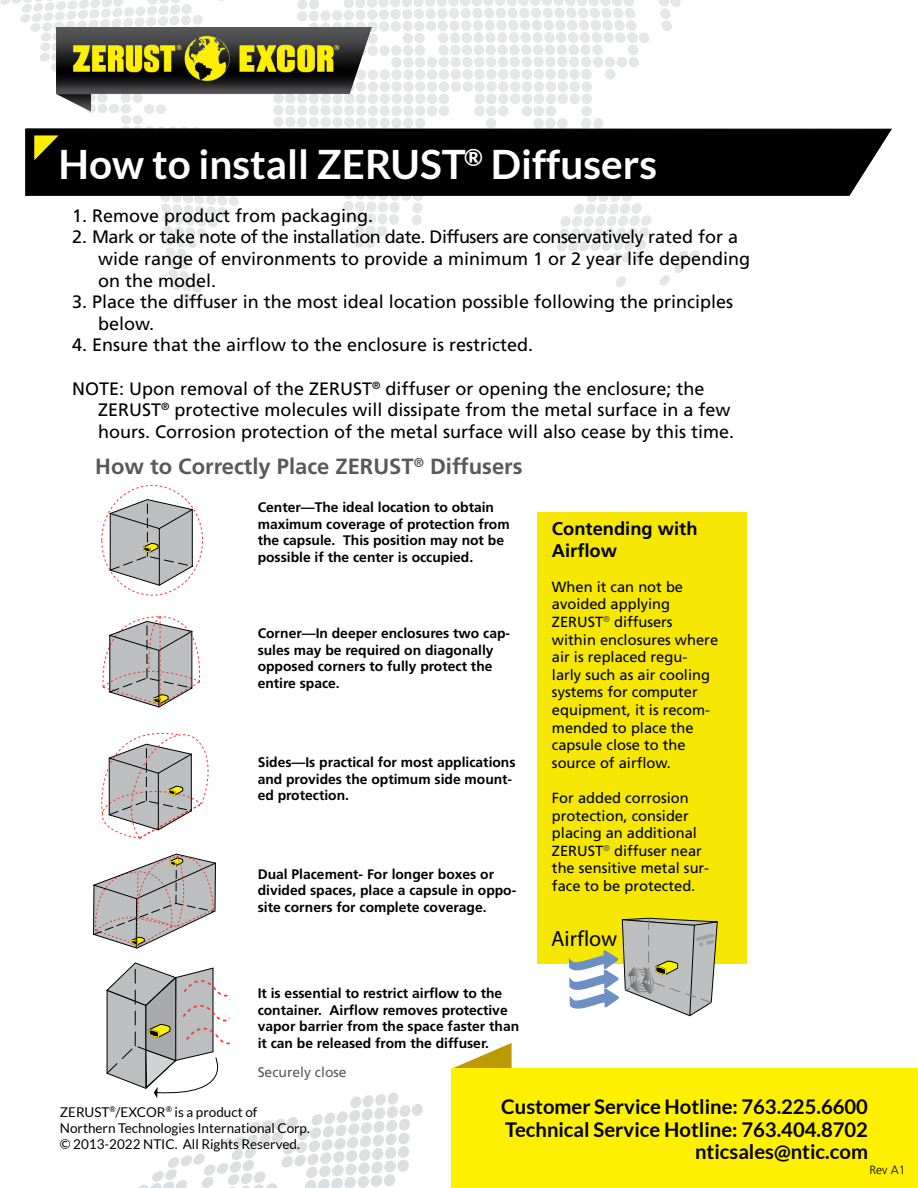
<style>
.page{position:relative;width:918px;height:1188px;background:#fff}
.page>*{position:absolute;margin:0;border:0;box-sizing:border-box;transform-origin:0 0}
.t1{font:700 40.5px "Lato";color:#fff}
.SubHeads{font:700 22.05px "Frutiger LT Std";color:#59595b}
.t2{font:22.05px "Myriad";color:#000}
.t3{font:700 20.25px/23px "Lato";color:#000;text-align:right}
.body{font:700 18.3px/22px "Frutiger LT Std";color:#000}
.Numbered{font:18px/21.6px "Frutiger LT Std";color:#000}
.body-2{font:14.7px/17.5px "Frutiger LT Std";color:#000}
.BodyText{font:13.95px "Frutiger LT Std";color:#59595b}
.Instructions{font:700 13.8px/16.6px "Frutiger LT Std";color:#000}
.t4{font:13.5px/16.2px "Lato";color:#000}
.t5{font:300 12px "Frutiger LT Std";color:#000}
</style>
<div class="page">
<svg style="left:138px;top:1092px;width:285px;height:96px"></svg>
<svg style="left:0;top:0;width:700px;height:303px"></svg>
<svg style="left:451px;top:1043px;width:61px;height:26px"></svg>
<div style="left:451px;top:1069px;width:467px;height:119px;background:#ffef00"></div>
<div style="left:25px;top:128px;width:867px;height:68px;background:#000"></div>
<div style="left:537px;top:512px;width:210px;height:452px;background:#f6e702"></div>
<svg style="left:109px;top:499px;width:84px;height:87px;background:#b9bab9"></svg>
<svg style="left:102px;top:616px;width:99px;height:91px"></svg>
<svg style="left:102px;top:732px;width:106px;height:106px"></svg>
<svg style="left:569px;top:917px;width:149px;height:100px"></svg>
<svg style="left:93px;top:854px;width:137px;height:255px"></svg>
<img style="left:56px;top:27px;width:316px;height:85px">
<svg style="left:34px;top:135px;width:25px;height:25px"></svg>
<p class="t1" style="left:59px;top:141px;width:600px">How to install ZERUST<sup>®</sup> Diffusers</p>
<p class="Numbered" style="left:72px;top:205px;width:303px">1. Remove product from packaging.</p>
<p class="Numbered" style="left:98px;top:226px;width:654px;text-indent:-26px">2. Mark or take note of the installation date. Diffusers are conservatively rated for a wide range of environments to provide a minimum 1 or 2 year life depending on the model.</p>
<p class="Numbered" style="left:98px;top:291px;width:636px;text-indent:-26px">3. Place the diffuser in the most ideal location possible following the principles below.</p>
<p class="Numbered" style="left:72px;top:334px;width:463px">4. Ensure that the airflow to the enclosure is restricted.</p>
<p class="Numbered" style="left:98px;top:378px;width:638px;text-indent:-26px">NOTE: Upon removal of the ZERUST<sup>®</sup> diffuser or opening the enclosure; the<br>ZERUST<sup>®</sup> protective molecules will dissipate from the metal surface in a few hours. Corrosion protection of the metal surface will also cease by this time.</p>
<p class="SubHeads" style="left:95px;top:453px;width:429px">How to Correctly Place ZERUST<sup>®</sup> Diffusers</p>
<p class="Instructions" style="left:258px;top:499px;width:254px">Center—The ideal location to obtain maximum coverage of protection from the capsule. This position may not be possible if the center is occupied.</p>
<p class="Instructions" style="left:258px;top:625px;width:254px">Corner—In deeper enclosures two cap&shy;sules may be required on diagonally opposed corners to fully protect the entire space.</p>
<p class="Instructions" style="left:258px;top:754px;width:259px">Sides—Is practical for most applications and provides the optimum side mount&shy;ed protection.</p>
<p class="Instructions" style="left:258px;top:866px;width:260px">Dual Placement- For longer boxes or divided spaces, place a capsule in oppo&shy;site corners for complete coverage.</p>
<p class="Instructions" style="left:258px;top:985px;width:263px">It is essential to restrict airflow to the container. Airflow removes protective vapor barrier from the space faster than it can be released from the diffuser.</p>
<p class="BodyText" style="left:258px;top:1064px;width:91px">Securely close</p>
<p class="body" style="left:552px;top:517px;width:147px">Contending with<br>Airflow</p>
<p class="body-2" style="left:552px;top:578px;width:168px">When it can not be avoided applying<br>ZERUST<sup>®</sup> diffusers within enclosures where air is replaced regu&shy;larly such as air cooling systems for computer equipment, it is recom&shy;mended to place the capsule close to the source of airflow.</p>
<p class="body-2" style="left:552px;top:789px;width:159px">For added corrosion protection, consider placing an additional<br>ZERUST<sup>®</sup> diffuser near the sensitive metal sur&shy;face to be protected.</p>
<p class="t2" style="left:551px;top:928px;width:68px">Airflow</p>
<p class="t4" style="left:60px;top:1104px;width:252px">ZERUST<sup>®</sup>/EXCOR<sup>®</sup> is a product of<br>Northern Technologies International Corp. © 2013-2022 NTIC. All Rights Reserved.</p>
<p class="t3" style="left:501px;top:1094px;width:368px">Customer Service Hotline: 763.225.6600<br>Technical Service Hotline: 763.404.8702 nticsales@ntic.com</p>
<p class="t5" style="left:869px;top:1163px;width:38px">Rev A1</p>
</div>
